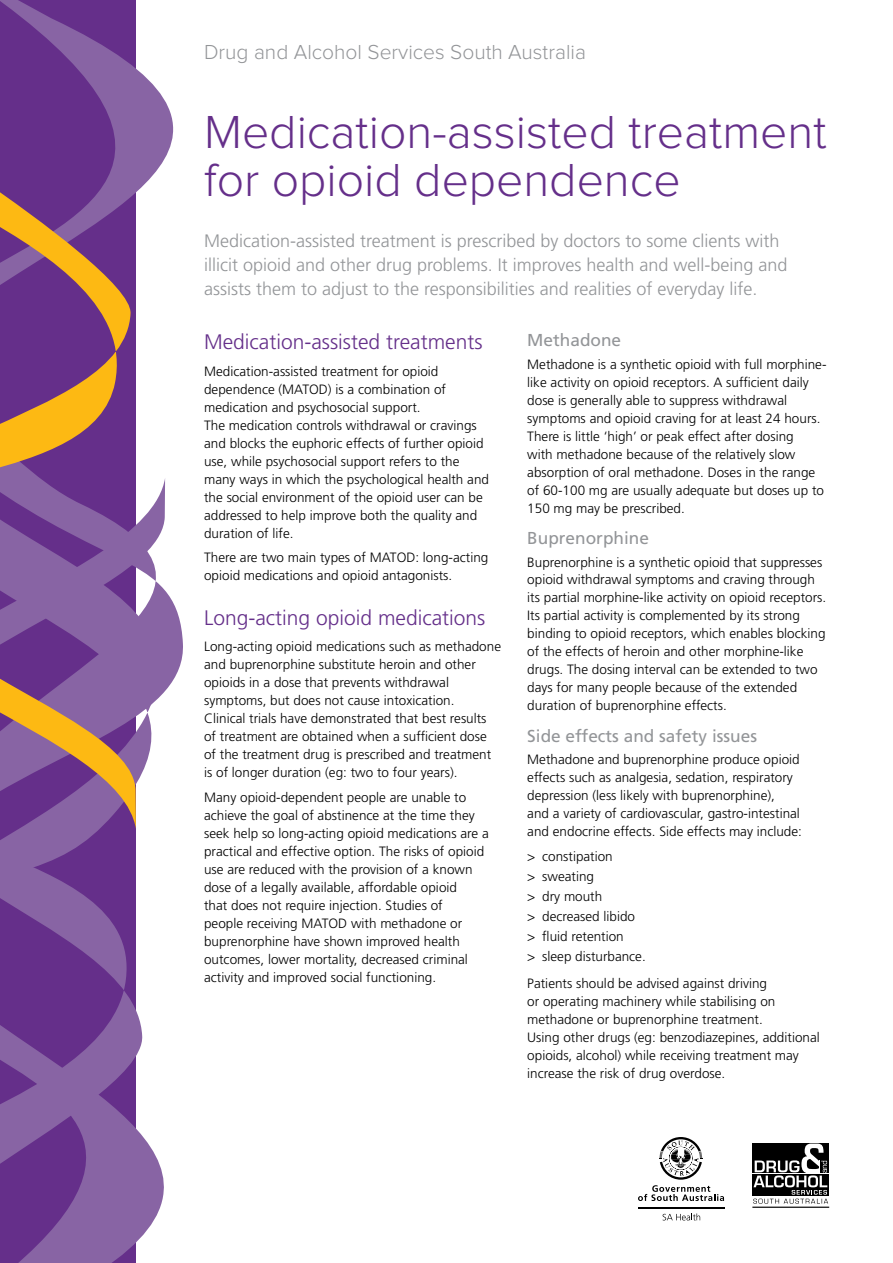
<style>
.page{position:relative;width:893px;height:1263px;background:#fff}
.page>*{position:absolute;margin:0;border:0;box-sizing:border-box;transform-origin:0 0}
.t1{font:300 48px/48px "Proxima Nova";color:#652f8a}
.t2{font:300 21px "Frutiger LT Std";color:#652f8a}
.t3{font:300 21px "Proxima Nova";color:#939598}
.t4{font:300 18px/24px "Frutiger LT Std";color:#939598}
.t5{font:17.25px "Frutiger LT Std";color:#939598}
.t6{font:300 13.5px/18px "Frutiger LT Std";color:#000}
</style>
<div class="page">
<svg style="left:0;top:590px;width:183px;height:255px"></svg>
<svg style="left:0;top:0;width:174px;height:179px;background:#8258a0"></svg>
<svg style="left:0;top:668px;width:136px;height:161px;background:#96667c"></svg>
<svg style="left:0;top:179px;width:165px;height:477px;background:#976b91"></svg>
<svg style="left:0;top:845px;width:137px;height:166px;background:#724393"></svg>
<svg style="left:0;top:1011px;width:164px;height:252px;background:#8963a5"></svg>
<svg style="left:663px;top:1213px;width:37px;height:7px"></svg>
<hr style="left:638px;top:1206px;width:86px;height:2px;background:#000">
<svg style="left:638px;top:1137px;width:86px;height:64px"></svg>
<svg style="left:752px;top:1143px;width:77px;height:65px"></svg>
<h2 class="t3" style="left:204px;top:43px;width:383px">Drug and Alcohol Services South Australia</h2>
<h1 class="t1" style="left:204px;top:110px;width:624px">Medication-assisted treatment for opioid dependence</h1>
<h3 class="t4" style="left:204px;top:229px;width:585px">Medication-assisted treatment is prescribed by doctors to some clients with illicit opioid and other drug problems. It improves health and well-being and assists them to adjust to the responsibilities and realities of everyday life.</h3>
<h2 class="t2" style="left:204px;top:330px;width:280px">Medication-assisted treatments</h2>
<p class="t6" style="left:204px;top:362px;width:286px">Medication-assisted treatment for opioid dependence (MATOD) is a combination of medication and psychosocial support.<br>The medication controls withdrawal or cravings and blocks the euphoric effects of further opioid use, while psychosocial support refers to the many ways in which the psychological health and the social environment of the opioid user can be addressed to help improve both the quality and duration of life.</p>
<p class="t6" style="left:204px;top:548px;width:286px">There are two main types of MATOD: long-acting opioid medications and opioid antagonists.</p>
<h2 class="t2" style="left:204px;top:605px;width:283px">Long-acting opioid medications</h2>
<p class="t6" style="left:204px;top:638px;width:298px">Long-acting opioid medications such as methadone and buprenorphine substitute heroin and other opioids in a dose that prevents withdrawal symptoms, but does not cause intoxication.<br>Clinical trials have demonstrated that best results of treatment are obtained when a sufficient dose of the treatment drug is prescribed and treatment is of longer duration (eg: two to four years).</p>
<p class="t6" style="left:204px;top:788px;width:286px">Many opioid-dependent people are unable to achieve the goal of abstinence at the time they seek help so long-acting opioid medications are a practical and effective option. The risks of opioid use are reduced with the provision of a known dose of a legally available, affordable opioid<br>that does not require injection. Studies of<br>people receiving MATOD with methadone or buprenorphine have shown improved health outcomes, lower mortality, decreased criminal activity and improved social functioning.</p>
<p class="t5" style="left:527px;top:330px;width:95px">Methadone</p>
<p class="t6" style="left:527px;top:355px;width:301px">Methadone is a synthetic opioid with full morphine&shy;like activity on opioid receptors. A sufficient daily dose is generally able to suppress withdrawal symptoms and opioid craving for at least 24 hours.<br>There is little ‘high’ or peak effect after dosing<br>with methadone because of the relatively slow absorption of oral methadone. Doses in the range of 60-100 mg are usually adequate but doses up to 150 mg may be prescribed.</p>
<p class="t5" style="left:527px;top:528px;width:123px">Buprenorphine</p>
<p class="t6" style="left:527px;top:553px;width:300px">Buprenorphine is a synthetic opioid that suppresses opioid withdrawal symptoms and craving through its partial morphine-like activity on opioid receptors.<br>Its partial activity is complemented by its strong binding to opioid receptors, which enables blocking of the effects of heroin and other morphine-like drugs. The dosing interval can be extended to two days for many people because of the extended duration of buprenorphine effects.</p>
<p class="t5" style="left:527px;top:726px;width:231px">Side effects and safety issues</p>
<p class="t6" style="left:527px;top:751px;width:276px">Methadone and buprenorphine produce opioid effects such as analgesia, sedation, respiratory depression (less likely with buprenorphine),<br>and a variety of cardiovascular, gastro-intestinal and endocrine effects. Side effects may include:</p>
<p class="t6" style="left:527px;top:846px;width:120px;line-height:20.1px">&gt; constipation<br>&gt; sweating<br>&gt; dry mouth<br>&gt; decreased libido &gt; fluid retention<br>&gt; sleep disturbance.</p>
<p class="t6" style="left:527px;top:974px;width:294px">Patients should be advised against driving<br>or operating machinery while stabilising on methadone or buprenorphine treatment.<br>Using other drugs (eg: benzodiazepines, additional opioids, alcohol) while receiving treatment may increase the risk of drug overdose.</p>
</div>
